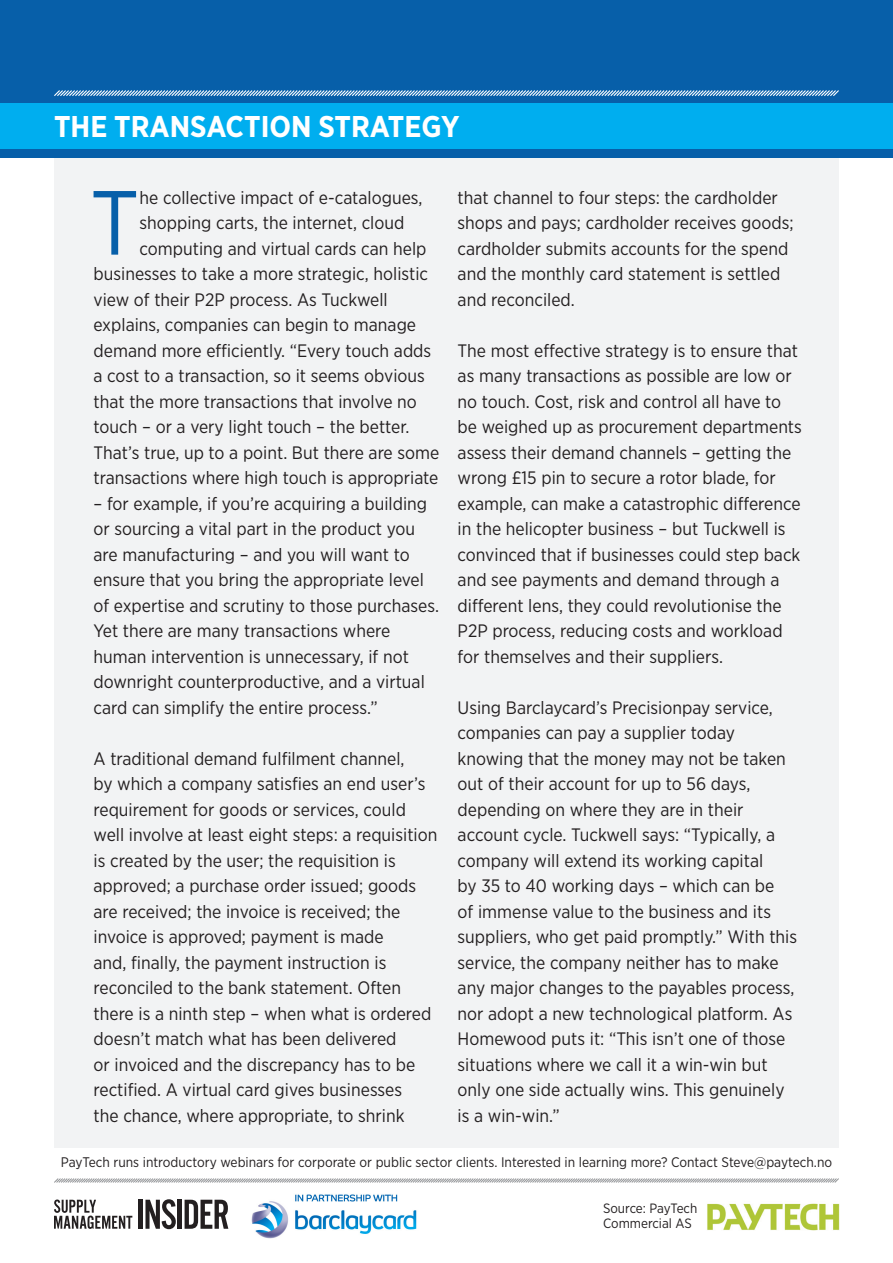
<style>
.page{position:relative;width:893px;height:1263px;background:#fff}
.page>*{position:absolute;margin:0;border:0;box-sizing:border-box;transform-origin:0 0}
.t1{font:90.9px "Gotham Narrow";color:#075fa9}
.t2{font:700 30px "Gotham Narrow";color:#fff}
.t3{font:18px/25.5px "Gotham Narrow";color:#231f20}
.t4{font:13.8px "Gotham Narrow";color:#231f20}
.t5{font:13.5px/15px "Gotham Narrow";color:#231f20}
</style>
<div class="page">
<div style="left:54px;top:156px;width:785px;height:992px;background:#f2f3f4"></div>
<div style="left:0;top:0;width:893px;height:158px;background:#075fa9"></div>
<div style="left:0;top:103px;width:893px;height:46px;background:#00aeef"></div>
<svg style="left:54px;top:90px;width:785px;height:6px;background:#77a7cf"></svg>
<svg style="left:54px;top:1178px;width:785px;height:5px;background:#c9cacc"></svg>
<svg style="left:54px;top:1199px;width:78px;height:30px"></svg>
<hr style="left:139px;top:1200px;width:4px;height:29px;background:#231f20">
<svg style="left:145px;top:1199px;width:31px;height:30px"></svg>
<hr style="left:178px;top:1200px;width:4px;height:29px;background:#231f20">
<svg style="left:185px;top:1200px;width:43px;height:29px"></svg>
<img style="left:251px;top:1194px;width:166px;height:45px">
<img style="left:707px;top:1203px;width:133px;height:28px">
<p class="t2" style="left:54px;top:107px;width:407px">THE TRANSACTION STRATEGY</p>
<p class="t1" style="left:90px;top:166px;width:51px">T</p>
<p class="t3" style="left:140px;top:184px;width:285px">he collective impact of e-catalogues,</p>
<p class="t3" style="left:140px;top:210px;width:266px">shopping carts, the internet, cloud</p>
<p class="t3" style="left:140px;top:235px;width:288px">computing and virtual cards can help</p>
<p class="t3" style="left:94px;top:261px;width:336px">businesses to take a more strategic, holistic</p>
<p class="t3" style="left:94px;top:286px;width:296px">view of their P2P process. As Tuckwell</p>
<p class="t3" style="left:94px;top:312px;width:324px">explains, companies can begin to manage</p>
<p class="t3" style="left:94px;top:337px;width:339px">demand more efficiently. “Every touch adds</p>
<p class="t3" style="left:94px;top:363px;width:333px">a cost to a transaction, so it seems obvious</p>
<p class="t3" style="left:94px;top:388px;width:325px">that the more transactions that involve no</p>
<p class="t3" style="left:94px;top:414px;width:317px">touch – or a very light touch – the better.</p>
<p class="t3" style="left:94px;top:439px;width:347px">That’s true, up to a point. But there are some</p>
<p class="t3" style="left:94px;top:465px;width:346px">transactions where high touch is appropriate</p>
<p class="t3" style="left:94px;top:490px;width:347px">– for example, if you’re acquiring a building or sourcing a vital part in the product you are manufacturing – and you will want to ensure that you bring the appropriate level of expertise and scrutiny to those purchases.<br>Yet there are many transactions where human intervention is unnecessary, if not downright counterproductive, and a virtual card can simplify the entire process.”</p>
<p class="t3" style="left:94px;top:745px;width:345px">A traditional demand fulfilment channel,<br>by which a company satisfies an end user’s requirement for goods or services, could well involve at least eight steps: a requisition is created by the user; the requisition is approved; a purchase order issued; goods are received; the invoice is received; the invoice is approved; payment is made<br>and, finally, the payment instruction is reconciled to the bank statement. Often there is a ninth step – when what is ordered doesn’t match what has been delivered<br>or invoiced and the discrepancy has to be rectified. A virtual card gives businesses<br>the chance, where appropriate, to shrink</p>
<p class="t3" style="left:458px;top:184px;width:337px">that channel to four steps: the cardholder shops and pays; cardholder receives goods; cardholder submits accounts for the spend and the monthly card statement is settled and reconciled.</p>
<p class="t3" style="left:458px;top:337px;width:346px">The most effective strategy is to ensure that as many transactions as possible are low or no touch. Cost, risk and control all have to be weighed up as procurement departments assess their demand channels – getting the wrong £15 pin to secure a rotor blade, for example, can make a catastrophic difference in the helicopter business – but Tuckwell is convinced that if businesses could step back and see payments and demand through a different lens, they could revolutionise the P2P process, reducing costs and workload for themselves and their suppliers.</p>
<p class="t3" style="left:458px;top:694px;width:341px">Using Barclaycard’s Precisionpay service, companies can pay a supplier today knowing that the money may not be taken out of their account for up to 56 days, depending on where they are in their account cycle. Tuckwell says: “Typically, a company will extend its working capital<br>by 35 to 40 working days – which can be<br>of immense value to the business and its suppliers, who get paid promptly.” With this service, the company neither has to make any major changes to the payables process, nor adopt a new technological platform. As Homewood puts it: “This isn’t one of those situations where we call it a win-win but only one side actually wins. This genuinely is a win-win.”</p>
<p class="t4" style="left:61px;top:1153px;width:773px">PayTech runs introductory webinars for corporate or public sector clients. Interested in learning more? Contact Steve@paytech.no</p>
<p class="t5" style="left:603px;top:1200px;width:96px">Source: PayTech<br>Commercial AS</p>
</div>
